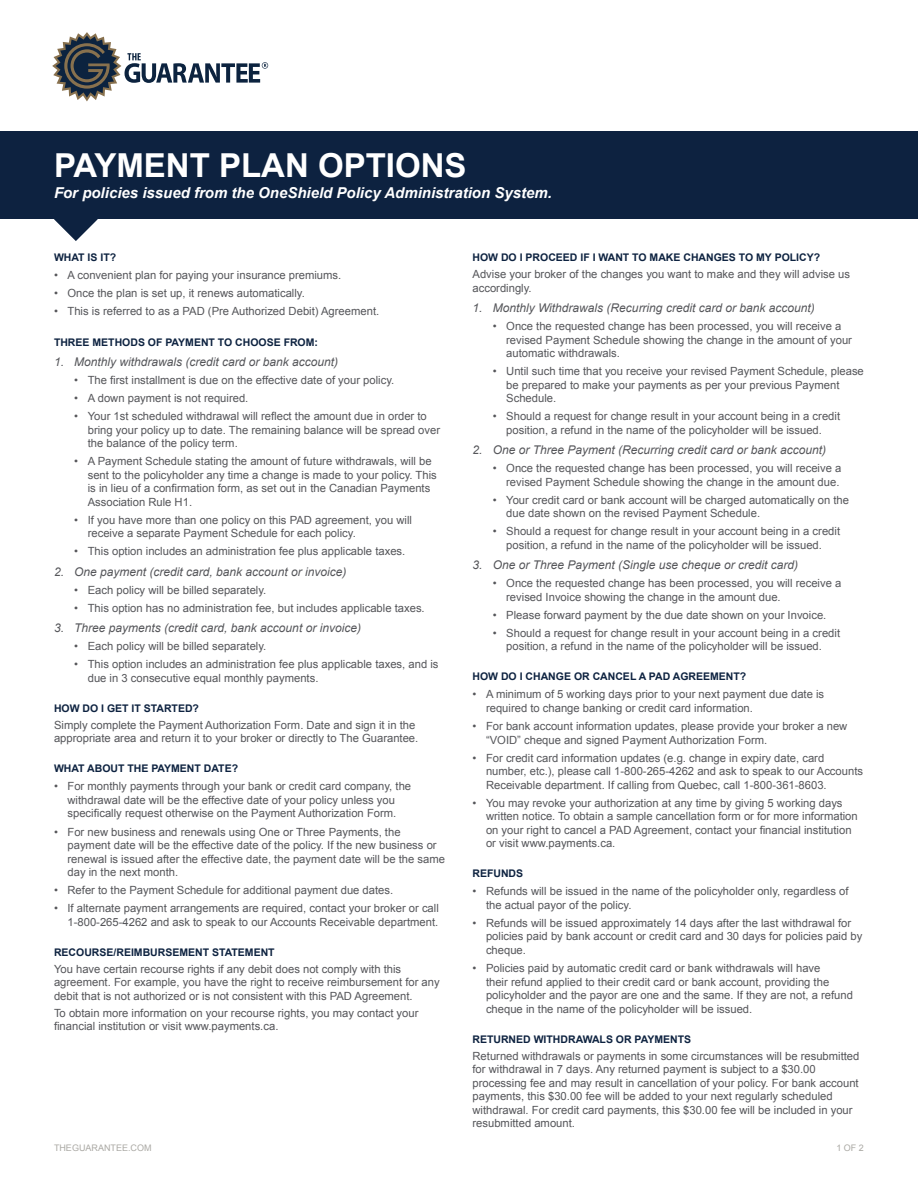
<style>
.page{position:relative;width:918px;height:1188px;background:#fff}
.page>*{position:absolute;margin:0;border:0;box-sizing:border-box;transform-origin:0 0}
.t1{font:700 33px "Arial";color:#fff}
.t2{font:italic 700 15px "Arial";color:#fff}
.t3{font:italic 12px "Arial";color:#55565a}
.t4{font:11.25px/13.5px "Arial";color:#55565a}
.t5{font:700 10.5px "Arial";color:#0d2240}
.t6{font:9px "Arial";color:#aaa9a4}
</style>
<div class="page">
<svg style="left:52px;top:32px;width:216px;height:69px"></svg>
<div style="left:0;top:132px;width:918px;height:87px;background:#0d2240"></div>
<svg style="left:54px;top:219px;width:44px;height:22px"></svg>
<h1 class="t1" style="left:54px;top:143px;width:414px">PAYMENT PLAN OPTIONS</h1>
<h1 class="t2" style="left:54px;top:183px;width:499px">For policies issued from the OneShield Policy Administration System.</h1>
<h2 class="t5" style="left:54px;top:251px;width:64px">WHAT IS IT?</h2>
<p class="t4" style="left:54px;top:269px;width:289px">• A convenient plan for paying your insurance premiums.</p>
<p class="t4" style="left:54px;top:287px;width:252px">• Once the plan is set up, it renews automatically.</p>
<p class="t4" style="left:54px;top:305px;width:327px">• This is referred to as a PAD (Pre Authorized Debit) Agreement.</p>
<h2 class="t5" style="left:54px;top:335px;width:266px">THREE METHODS OF PAYMENT TO CHOOSE FROM:</h2>
<p class="t3" style="left:54px;top:354px;width:286px">1. Monthly withdrawals (credit card or bank account)</p>
<p class="t4" style="left:74px;top:373px;width:322px">• The first installment is due on the effective date of your policy.</p>
<p class="t4" style="left:74px;top:391px;width:176px">• A down payment is not required.</p>
<p class="t4" style="left:88px;top:410px;width:354px;text-indent:-14px">• Your 1st scheduled withdrawal will reflect the amount due in order to bring your policy up to date. The remaining balance will be spread over the balance of the policy term.</p>
<p class="t4" style="left:88px;top:455px;width:351px;text-indent:-14px">• A Payment Schedule stating the amount of future withdrawals, will be sent to the policyholder any time a change is made to your policy. This is in lieu of a confirmation form, as set out in the Canadian Payments Association Rule H1.</p>
<p class="t4" style="left:88px;top:513px;width:326px;text-indent:-14px">• If you have more than one policy on this PAD agreement, you will receive a separate Payment Schedule for each policy.</p>
<p class="t4" style="left:74px;top:545px;width:333px">• This option includes an administration fee plus applicable taxes.</p>
<p class="t3" style="left:54px;top:564px;width:294px">2. One payment (credit card, bank account or invoice)</p>
<p class="t4" style="left:74px;top:583px;width:194px">• Each policy will be billed separately.</p>
<p class="t4" style="left:74px;top:601px;width:352px">• This option has no administration fee, but includes applicable taxes.</p>
<p class="t3" style="left:54px;top:620px;width:309px">3. Three payments (credit card, bank account or invoice)</p>
<p class="t4" style="left:74px;top:640px;width:194px">• Each policy will be billed separately.</p>
<p class="t4" style="left:88px;top:658px;width:352px;text-indent:-14px">• This option includes an administration fee plus applicable taxes, and is due in 3 consecutive equal monthly payments.</p>
<h2 class="t5" style="left:54px;top:701px;width:147px">HOW DO I GET IT STARTED?</h2>
<p class="t4" style="left:54px;top:718px;width:366px">Simply complete the Payment Authorization Form. Date and sign it in the appropriate area and return it to your broker or directly to The Guarantee.</p>
<h2 class="t5" style="left:54px;top:762px;width:186px">WHAT ABOUT THE PAYMENT DATE?</h2>
<p class="t4" style="left:54px;top:780px;width:359px;text-align:center">• For monthly payments through your bank or credit card company, the withdrawal date will be the effective date of your policy unless you specifically request otherwise on the Payment Authorization Form.</p>
<p class="t4" style="left:68px;top:825px;width:379px;text-indent:-14px">• For new business and renewals using One or Three Payments, the payment date will be the effective date of the policy. If the new business or renewal is issued after the effective date, the payment date will be the same day in the next month.</p>
<p class="t4" style="left:54px;top:884px;width:341px">• Refer to the Payment Schedule for additional payment due dates.</p>
<p class="t4" style="left:54px;top:902px;width:386px;text-align:right">• If alternate payment arrangements are required, contact your broker or call<br>1-800-265-4262 and ask to speak to our Accounts Receivable department.</p>
<h2 class="t5" style="left:54px;top:945px;width:222px">RECOURSE/REIMBURSEMENT STATEMENT</h2>
<p class="t4" style="left:54px;top:962px;width:387px">You have certain recourse rights if any debit does not comply with this agreement. For example, you have the right to receive reimbursement for any debit that is not authorized or is not consistent with this PAD Agreement.</p>
<p class="t4" style="left:54px;top:1006px;width:366px">To obtain more information on your recourse rights, you may contact your financial institution or visit www.payments.ca.</p>
<h2 class="t5" style="left:472px;top:251px;width:349px">HOW DO I PROCEED IF I WANT TO MAKE CHANGES TO MY POLICY?</h2>
<p class="t4" style="left:472px;top:268px;width:379px">Advise your broker of the changes you want to make and they will advise us accordingly.</p>
<p class="t3" style="left:472px;top:300px;width:344px">1. Monthly Withdrawals (Recurring credit card or bank account)</p>
<p class="t4" style="left:506px;top:319px;width:347px;text-indent:-14px">• Once the requested change has been processed, you will receive a revised Payment Schedule showing the change in the amount of your automatic withdrawals.</p>
<p class="t4" style="left:506px;top:365px;width:359px;text-indent:-14px">• Until such time that you receive your revised Payment Schedule, please be prepared to make your payments as per your previous Payment<br>Schedule.</p>
<p class="t4" style="left:493px;top:410px;width:349px;text-align:center">• Should a request for change result in your account being in a credit position, a refund in the name of the policyholder will be issued.</p>
<p class="t3" style="left:472px;top:442px;width:355px">2. One or Three Payment (Recurring credit card or bank account)</p>
<p class="t4" style="left:493px;top:461px;width:350px;text-align:right">• Once the requested change has been processed, you will receive a revised Payment Schedule showing the change in the amount due.</p>
<p class="t4" style="left:506px;top:493px;width:344px;text-indent:-14px">• Your credit card or bank account will be charged automatically on the due date shown on the revised Payment Schedule.</p>
<p class="t4" style="left:493px;top:525px;width:349px;text-align:center">• Should a request for change result in your account being in a credit position, a refund in the name of the policyholder will be issued.</p>
<p class="t3" style="left:472px;top:557px;width:327px">3. One or Three Payment (Single use cheque or credit card)</p>
<p class="t4" style="left:506px;top:577px;width:337px;text-indent:-14px">• Once the requested change has been processed, you will receive a revised Invoice showing the change in the amount due.</p>
<p class="t4" style="left:493px;top:608px;width:335px">• Please forward payment by the due date shown on your Invoice.</p>
<p class="t4" style="left:493px;top:626px;width:349px;text-align:center">• Should a request for change result in your account being in a credit position, a refund in the name of the policyholder will be issued.</p>
<h2 class="t5" style="left:472px;top:670px;width:275px">HOW DO I CHANGE OR CANCEL A PAD AGREEMENT?</h2>
<p class="t4" style="left:486px;top:688px;width:340px;text-indent:-14px">• A minimum of 5 working days prior to your next payment due date is required to change banking or credit card information.</p>
<p class="t4" style="left:486px;top:719px;width:363px;text-indent:-14px">• For bank account information updates, please provide your broker a new “VOID” cheque and signed Payment Authorization Form.</p>
<p class="t4" style="left:486px;top:751px;width:379px;text-indent:-14px">• For credit card information updates (e.g. change in expiry date, card number, etc.), please call 1-800-265-4262 and ask to speak to our Accounts<br>Receivable department. If calling from Quebec, call 1-800-361-8603.</p>
<p class="t4" style="left:486px;top:796px;width:373px;text-indent:-14px">• You may revoke your authorization at any time by giving 5 working days written notice. To obtain a sample cancellation form or for more information on your right to cancel a PAD Agreement, contact your financial institution or visit www.payments.ca.</p>
<h2 class="t5" style="left:472px;top:867px;width:52px">REFUNDS</h2>
<p class="t4" style="left:486px;top:885px;width:364px;text-indent:-14px">• Refunds will be issued in the name of the policyholder only, regardless of the actual payor of the policy.</p>
<p class="t4" style="left:486px;top:916px;width:378px;text-indent:-14px">• Refunds will be issued approximately 14 days after the last withdrawal for policies paid by bank account or credit card and 30 days for policies paid by cheque.</p>
<p class="t4" style="left:486px;top:962px;width:369px;text-indent:-14px">• Policies paid by automatic credit card or bank withdrawals will have<br>their refund applied to their credit card or bank account, providing the policyholder and the payor are one and the same. If they are not, a refund cheque in the name of the policyholder will be issued.</p>
<h2 class="t5" style="left:472px;top:1032px;width:220px">RETURNED WITHDRAWALS OR PAYMENTS</h2>
<p class="t4" style="left:472px;top:1049px;width:388px">Returned withdrawals or payments in some circumstances will be resubmitted for withdrawal in 7 days. Any returned payment is subject to a $30.00 processing fee and may result in cancellation of your policy. For bank account payments, this $30.00 fee will be added to your next regularly scheduled withdrawal. For credit card payments, this $30.00 fee will be included in your resubmitted amount.</p>
<p class="t6" style="left:54px;top:1142px;width:99px">THEGUARANTEE.COM</p>
<p class="t6" style="left:836px;top:1142px;width:29px">1 OF 2</p>
</div>
